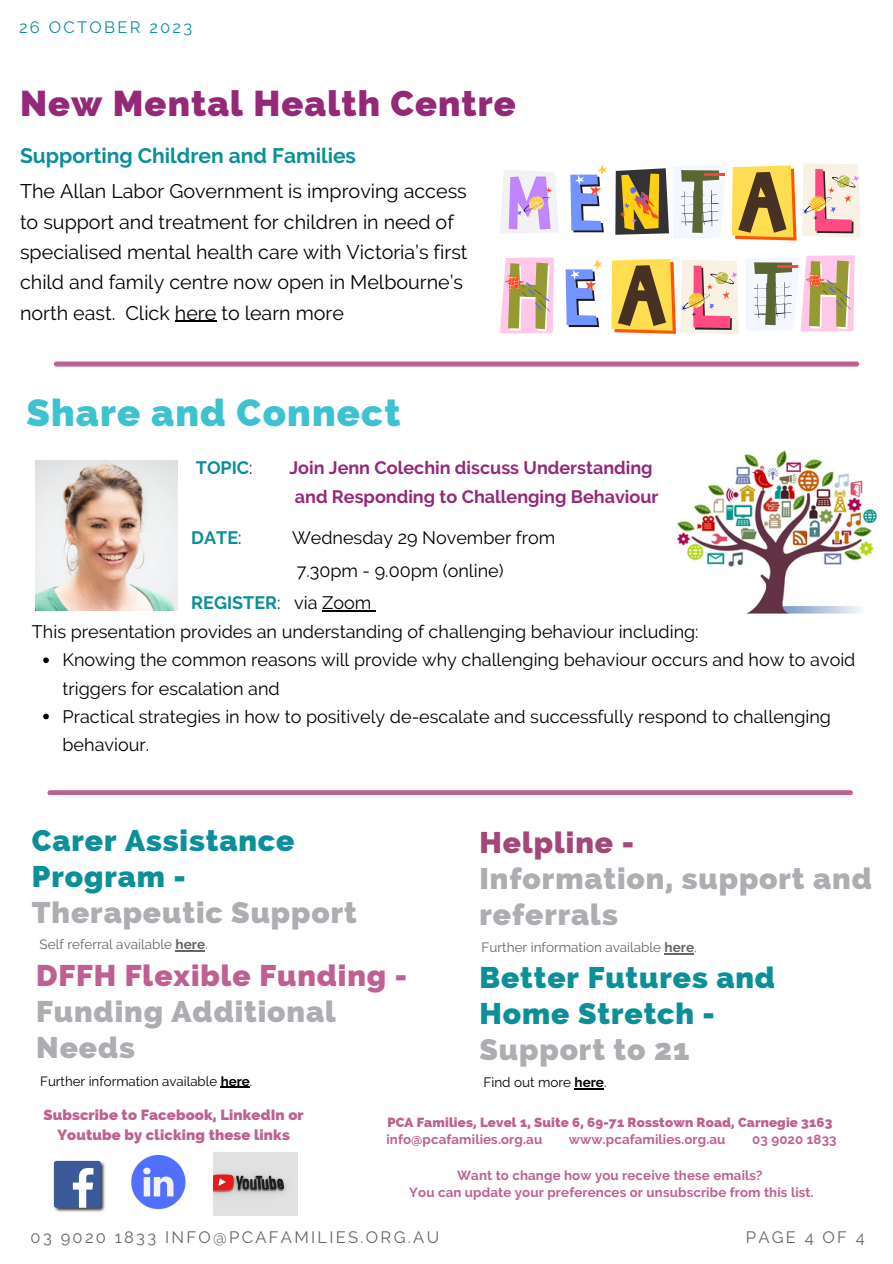
<style>
.page{position:relative;width:893px;height:1264px;background:#fff}
.page>*{position:absolute;margin:0;border:0;box-sizing:border-box;transform-origin:0 0}
.t1{font:800 38.1px "Raleway";letter-spacing:.03em;color:#3ec2cf}
.t2{font:800 36px "Raleway";letter-spacing:.03em;color:#942977}
.t3{font:800 30px/36px "Raleway";letter-spacing:.03em;color:#adaeb2}
.t4{font:800 30px/36px "Raleway";letter-spacing:.03em;color:#0b8f98}
.t5{font:800 30px "Raleway";letter-spacing:.03em;color:#a34679}
.t6{font:700 21px "Raleway";color:#0b8f98}
.t7{font:19.65px/30.3px "Raleway";color:#000}
.t8{font:18px/28px "Raleway";color:#000}
.t9{font:700 18px "Raleway";color:#942977}
.t10{font:700 18px "Raleway";color:#0b8f98}
.t11{font:16.5px "Raleway";letter-spacing:.14em;color:#666}
.t12{font:16.5px "Raleway";letter-spacing:.14em;color:#0b8f98}
.t13{font:800 14.7px/20.2px "Raleway";letter-spacing:.01em;color:#bf6093;text-align:center}
.t14{font:13.5px "Raleway";color:#666}
.t15{font:13.5px "Raleway";color:#000}
.t16{font:13.35px "Raleway";color:#000}
.t17{font:700 13.2px "Raleway";letter-spacing:.01em;color:#bf6093}
.t18{font:800 13.2px "Raleway";letter-spacing:.01em;color:#bf6093}
.s1{font-weight:400;color:#000}
.s2{font-weight:700}
.s3{color:#bf6093}
.s4{color:#adaeb2}
</style>
<div class="page">
<img style="left:53px;top:1160px;width:52px;height:52px">
<img style="left:213px;top:1152px;width:85px;height:63px">
<img style="left:131px;top:1155px;width:55px;height:55px">
<img style="left:35px;top:460px;width:142px;height:151px">
<div style="left:54px;top:361px;width:805px;height:5px;background:#bf6093;border-radius:3px"></div>
<svg style="left:47px;top:790px;width:805px;height:4px;background:#c26898"></svg>
<svg style="left:500px;top:257px;width:239px;height:77px"></svg>
<svg style="left:802px;top:163px;width:58px;height:75px;background:#eec6c0"></svg>
<svg style="left:753px;top:255px;width:101px;height:77px"></svg>
<hr style="left:776px;top:266px;width:21px;height:2px;background:#ff4040">
<svg style="left:500px;top:165px;width:296px;height:75px"></svg>
<hr style="left:703px;top:173px;width:21px;height:2px;background:#ff4040">
<img style="left:677px;top:450px;width:200px;height:164px">
<svg style="left:221px;top:1086px;width:29px;height:1px"></svg>
<hr style="left:574px;top:1088px;width:30px;height:1px;background:#000">
<hr style="left:175px;top:950px;width:30px;height:1px;background:#666">
<hr style="left:664px;top:953px;width:30px;height:1px;background:#666">
<hr style="left:322px;top:610px;width:49px;height:2px;background:#000">
<svg style="left:43px;top:657px;width:6px;height:6px"></svg>
<svg style="left:43px;top:713px;width:6px;height:6px"></svg>
<hr style="left:175px;top:321px;width:41px;height:1px;background:#000">
<p class="t12" style="left:19px;top:18px;width:175px">26 OCTOBER 2023</p>
<p class="t2" style="left:20px;top:82px;width:497px">New Mental Health Centre</p>
<p class="t6" style="left:20px;top:143px;width:337px">Supporting Children and Families</p>
<p class="t7" style="left:20px;top:176px;width:449px">The Allan Labor Government is improving access to support and treatment for children in need of specialised mental health care with Victoria’s first child and family centre now open in Melbourne’s north east. Click here to learn more</p>
<p class="t1" style="left:26px;top:390px;width:375px">Share and Connect</p>
<p class="t10" style="left:196px;top:457px;width:58px">TOPIC<span class="s1">:</span></p>
<p class="t9" style="left:289px;top:457px;width:365px">Join Jenn Colechin discuss Understanding</p>
<p class="t9" style="left:295px;top:485px;width:365px">and Responding to Challenging Behaviour</p>
<p class="t10" style="left:191px;top:527px;width:52px">DATE<span class="s1">:</span></p>
<p class="t8" style="left:292px;top:524px;width:265px">Wednesday 29 November from</p>
<p class="t8" style="left:297px;top:556px;width:208px">7.30pm - 9.00pm (online)</p>
<p class="t10" style="left:191px;top:592px;width:182px">REGISTER<span class="s1">: via Zoom</span></p>
<p class="t8" style="left:32px;top:618px;width:668px">This presentation provides an understanding of challenging behaviour including:</p>
<p class="t8" style="left:63px;top:646px;width:794px">Knowing the common reasons will provide why challenging behaviour occurs and how to avoid triggers for escalation and</p>
<p class="t8" style="left:63px;top:702px;width:770px">Practical strategies in how to positively de-escalate and successfully respond to challenging behaviour.</p>
<p class="t4" style="left:32px;top:822px;width:264px">Carer Assistance</p>
<p class="t4" style="left:32px;top:858px;width:155px">Program -</p>
<p class="t3" style="left:32px;top:894px;width:326px">Therapeutic Support</p>
<p class="t5" style="left:479px;top:825px;width:156px">Helpline -</p>
<p class="t3" style="left:479px;top:860px;width:394px">Information, support and referrals</p>
<p class="t14" style="left:40px;top:936px;width:169px">Self referral available <span class="s2">here</span>.</p>
<p class="t14" style="left:481px;top:939px;width:217px">Further information available <span class="s2">here</span>.</p>
<p class="t3" style="left:36px;top:957px;width:372px"><span class="s3">DFFH Flexible Funding -<br></span>Funding Additional<br>Needs</p>
<p class="t4" style="left:479px;top:959px;width:297px">Better Futures and<br>Home Stretch -<br><span class="s4">Support to 21</span></p>
<p class="t15" style="left:483px;top:1074px;width:125px">Find out more <span class="s2">here</span>.</p>
<p class="t16" style="left:40px;top:1072px;width:214px">Further information available <span class="s2">here</span>.</p>
<p class="t13" style="left:43px;top:1104px;width:262px">Subscribe to Facebook, LinkedIn or<br>Youtube by clicking these links</p>
<p class="t18" style="left:387px;top:1114px;width:446px">PCA Families, Level 1, Suite 6, 69-71 Rosstown Road, Carnegie 3163</p>
<p class="t17" style="left:386px;top:1131px;width:157px">info@pcafamilies.org.au</p>
<p class="t17" style="left:569px;top:1131px;width:158px">www.pcafamilies.org.au</p>
<p class="t17" style="left:752px;top:1131px;width:86px">03 9020 1833</p>
<p class="t17" style="left:457px;top:1167px;width:307px">Want to change how you receive these emails?</p>
<p class="t17" style="left:409px;top:1184px;width:406px">You can update your preferences or unsubscribe from this list.</p>
<p class="t11" style="left:31px;top:1226px;width:410px">03 9020 1833 INFO@PCAFAMILIES.ORG.AU</p>
<p class="t11" style="left:745px;top:1226px;width:120px">PAGE 4 OF 4</p>
</div>
